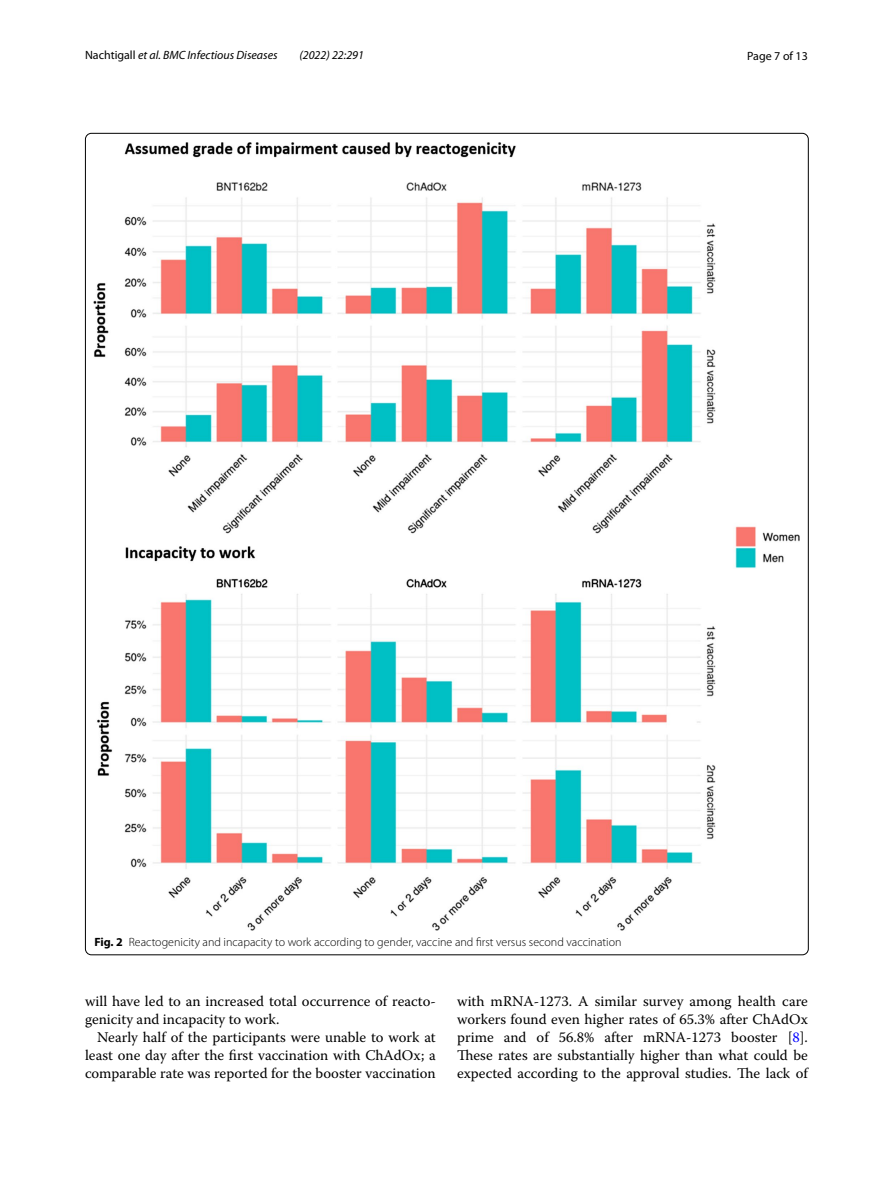
<style>
.page{position:relative;width:893px;height:1187px;background:#fff}
.page>*{position:absolute;margin:0;border:0;box-sizing:border-box;transform-origin:0 0}
.t1{font:14.7px/18px "Warnock Pro";color:#000;text-align:justify}
.t2{font:300 12px "Myriad Pro";color:#000}
.t3{font:italic 12px "Myriad Pro";color:#000}
.t4{font:12px "Myriad Pro";color:#000}
.s1{font-style:normal}
.s2{font-weight:700}
.s3{color:#00f}
</style>
<div class="page">
<img style="left:94px;top:142px;width:706px;height:788px">
<p class="t3" style="left:85px;top:48px;width:194px"><span class="s1">Nachtigall</span> et al. BMC Infectious Diseases</p>
<p class="t3" style="left:299px;top:48px;width:66px">(2022) 22:291</p>
<p class="t4" style="left:747px;top:48px;width:62px">Page 7 of 13</p>
<p class="t2" style="left:94px;top:934px;width:529px"><span class="s2">Fig. 2</span> Reactogenicity and incapacity to work according to gender, vaccine and first versus second vaccination</p>
<p class="t1" style="left:85px;top:991px;width:352px">will have led to an increased total occurrence of reacto&shy;genicity and incapacity to work.</p>
<p class="t1" style="left:85px;top:1027px;width:352px;text-indent:12px">Nearly half of the participants were unable to work at least one day after the first vaccination with ChAdOx; a comparable rate was reported for the booster vaccination</p>
<p class="t1" style="left:457px;top:991px;width:352px">with mRNA-1273. A similar survey among health care workers found even higher rates of 65.3% after ChAdOx prime and of 56.8% after mRNA-1273 booster [<span class="s3">8</span>].<br>These rates are substantially higher than what could be expected according to the approval studies. The lack of</p>
</div>
